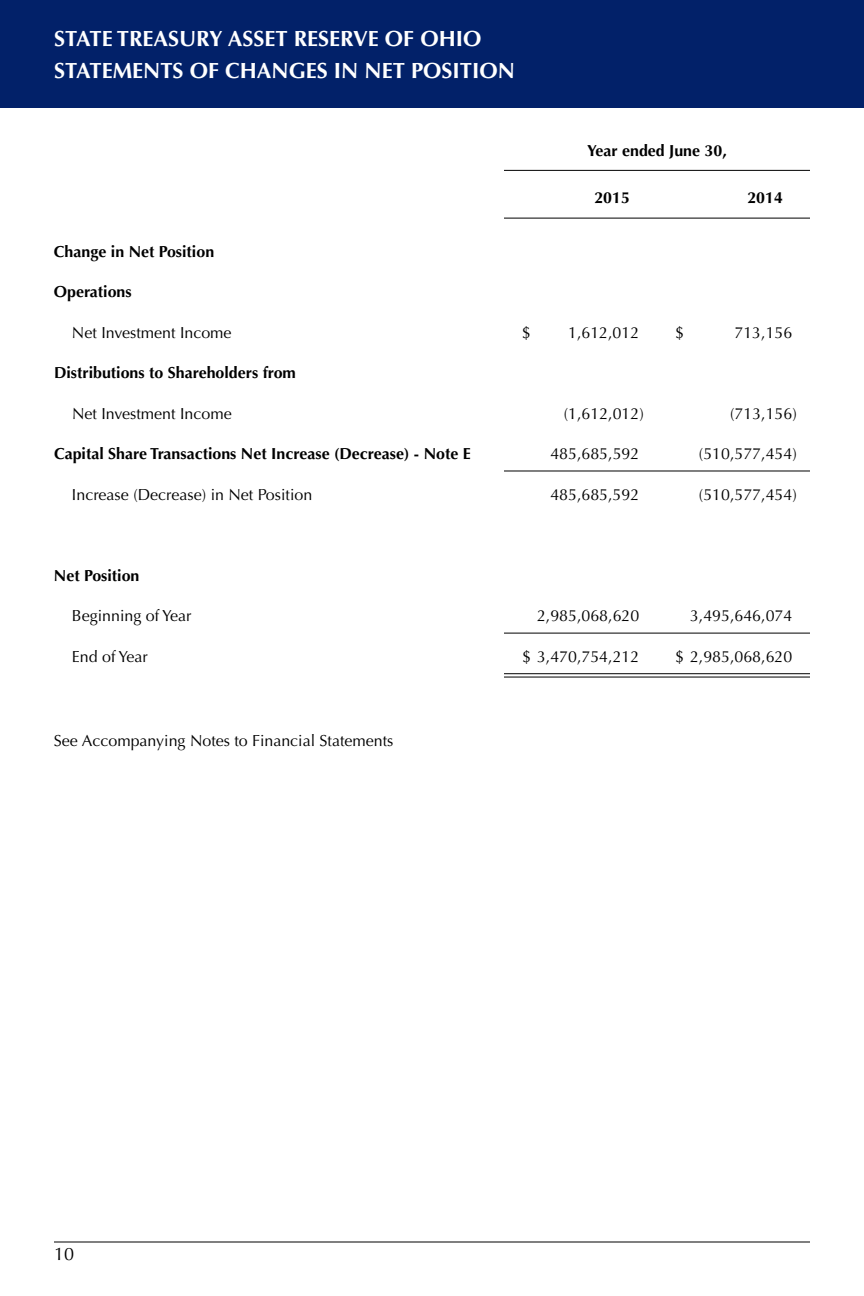
<style>
.page{position:relative;width:864px;height:1296px;background:#fff}
.page>*{position:absolute;margin:0;border:0;box-sizing:border-box;transform-origin:0 0}
.t1{font:700 22px/32px "Optima LT Std";color:#fff}
.t2{font:18px "Optima LT Std";color:#000}
.t3{font:16px "Optima LT Std";color:#000}
.t4{font:700 16px "Optima LT Std";color:#000}
</style>
<div class="page">
<hr style="left:54px;top:1242px;width:756px;height:1px;background:#000">
<div style="left:0;top:0;width:864px;height:108px;background:#022169"></div>
<hr style="left:504px;top:170px;width:306px;height:1px;background:#000">
<hr style="left:504px;top:218px;width:153px;height:1px;background:#000">
<hr style="left:657px;top:218px;width:153px;height:1px;background:#000">
<hr style="left:504px;top:471px;width:153px;height:1px;background:#000">
<hr style="left:657px;top:471px;width:153px;height:1px;background:#000">
<hr style="left:504px;top:633px;width:153px;height:1px;background:#000">
<hr style="left:657px;top:633px;width:153px;height:1px;background:#000">
<hr style="left:504px;top:673px;width:153px;height:1px;background:#000">
<hr style="left:504px;top:677px;width:153px;height:1px;background:#000">
<hr style="left:657px;top:673px;width:153px;height:1px;background:#000">
<hr style="left:657px;top:677px;width:153px;height:1px;background:#000">
<h1 class="t1" style="left:54px;top:23px;width:462px">STATE TREASURY ASSET RESERVE OF OHIO<br>STATEMENTS OF CHANGES IN NET POSITION</h1>
<p class="t4" style="left:587px;top:141px;width:141px">Year ended June 30,</p>
<p class="t4" style="left:594px;top:189px;width:37px">2015</p>
<p class="t4" style="left:747px;top:189px;width:37px">2014</p>
<p class="t4" style="left:54px;top:242px;width:162px">Change in Net Position</p>
<p class="t4" style="left:54px;top:282px;width:79px">Operations</p>
<p class="t3" style="left:72px;top:323px;width:161px">Net Investment Income</p>
<p class="t3" style="left:522px;top:323px;width:10px">$</p>
<p class="t3" style="left:568px;top:323px;width:73px">1,612,012</p>
<p class="t3" style="left:675px;top:323px;width:10px">$</p>
<p class="t3" style="left:735px;top:323px;width:59px">713,156</p>
<p class="t4" style="left:54px;top:363px;width:243px">Distributions to Shareholders from</p>
<p class="t3" style="left:72px;top:404px;width:161px">Net Investment Income</p>
<p class="t3" style="left:564px;top:404px;width:82px">(1,612,012)</p>
<p class="t3" style="left:730px;top:404px;width:68px">(713,156)</p>
<p class="t4" style="left:54px;top:444px;width:418px">Capital Share Transactions Net Increase (Decrease) - Note E</p>
<p class="t3" style="left:550px;top:445px;width:90px">485,685,592</p>
<p class="t3" style="left:699px;top:445px;width:99px">(510,577,454)</p>
<p class="t3" style="left:72px;top:485px;width:242px">Increase (Decrease) in Net Position</p>
<p class="t3" style="left:550px;top:485px;width:90px">485,685,592</p>
<p class="t3" style="left:699px;top:485px;width:99px">(510,577,454)</p>
<p class="t4" style="left:54px;top:566px;width:87px">Net Position</p>
<p class="t3" style="left:72px;top:607px;width:121px">Beginning of Year</p>
<p class="t3" style="left:537px;top:607px;width:104px">2,985,068,620</p>
<p class="t3" style="left:690px;top:607px;width:104px">3,495,646,074</p>
<p class="t3" style="left:72px;top:647px;width:77px">End of Year</p>
<p class="t3" style="left:522px;top:647px;width:119px">$ 3,470,754,212</p>
<p class="t3" style="left:675px;top:647px;width:119px">$ 2,985,068,620</p>
<p class="t3" style="left:54px;top:731px;width:341px">See Accompanying Notes to Financial Statements</p>
<p class="t2" style="left:54px;top:1243px;width:22px">10</p>
</div>
